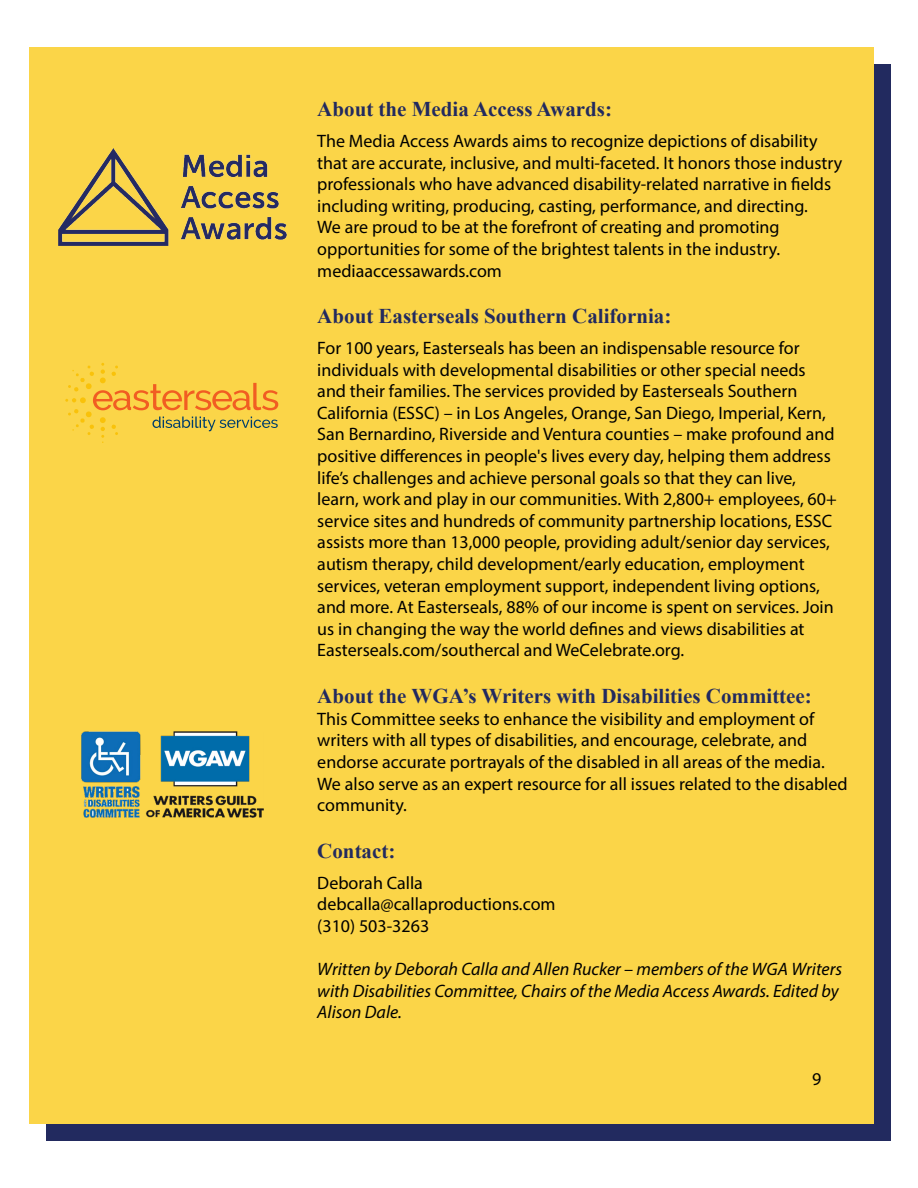
<style>
.page{position:relative;width:918px;height:1188px;background:#fff}
.page>*{position:absolute;margin:0;border:0;box-sizing:border-box;transform-origin:0 0}
.t1{font:700 21px "Times New Roman";color:#222a5f}
.t2{font:18px/21.6px "Myriad Pro";color:#000}
.t3{font:italic 18px/21.6px "Myriad Pro";color:#000}
</style>
<div class="page">
<div style="left:47px;top:64px;width:844px;height:1077px;background:#222a5f"></div>
<div style="left:29px;top:47px;width:845px;height:1077px;background:#fbd548"></div>
<svg style="left:65px;top:363px;width:213px;height:80px"></svg>
<img style="left:81px;top:731px;width:183px;height:87px">
<img style="left:59px;top:148px;width:228px;height:98px">
<p class="t1" style="left:317px;top:95px;width:296px">About the Media Access Awards:</p>
<p class="t2" style="left:317px;top:130px;width:527px">The Media Access Awards aims to recognize depictions of disability that are accurate, inclusive, and multi-faceted. It honors those industry professionals who have advanced disability-related narrative in fields including writing, producing, casting, performance, and directing.<br>We are proud to be at the forefront of creating and promoting opportunities for some of the brightest talents in the industry. mediaaccessawards.com</p>
<p class="t1" style="left:317px;top:302px;width:356px">About Easterseals Southern California:</p>
<p class="t2" style="left:317px;top:337px;width:521px">For 100 years, Easterseals has been an indispensable resource for individuals with developmental disabilities or other special needs and their families. The services provided by Easterseals Southern California (ESSC) – in Los Angeles, Orange, San Diego, Imperial, Kern, San Bernardino, Riverside and Ventura counties – make profound and positive differences in people's lives every day, helping them address life’s challenges and achieve personal goals so that they can live, learn, work and play in our communities. With 2,800+ employees, 60+ service sites and hundreds of community partnership locations, ESSC assists more than 13,000 people, providing adult/senior day services, autism therapy, child development/early education, employment services, veteran employment support, independent living options, and more. At Easterseals, 88% of our income is spent on services. Join us in changing the way the world defines and views disabilities at Easterseals.com/southercal and WeCelebrate.org.</p>
<p class="t1" style="left:317px;top:682px;width:496px">About the WGA’s Writers with Disabilities Committee:</p>
<p class="t2" style="left:317px;top:708px;width:532px">This Committee seeks to enhance the visibility and employment of writers with all types of disabilities, and encourage, celebrate, and endorse accurate portrayals of the disabled in all areas of the media.<br>We also serve as an expert resource for all issues related to the disabled community.</p>
<p class="t1" style="left:317px;top:836px;width:80px">Contact:</p>
<p class="t2" style="left:317px;top:871px;width:240px">Deborah Calla debcalla@callaproductions.com (310) 503-3263</p>
<p class="t3" style="left:317px;top:958px;width:526px">Written by Deborah Calla and Allen Rucker – members of the WGA Writers with Disabilities Committee, Chairs of the Media Access Awards. Edited by<br>Alison Dale.</p>
<p class="t2" style="left:812px;top:1068px;width:11px">9</p>
</div>
